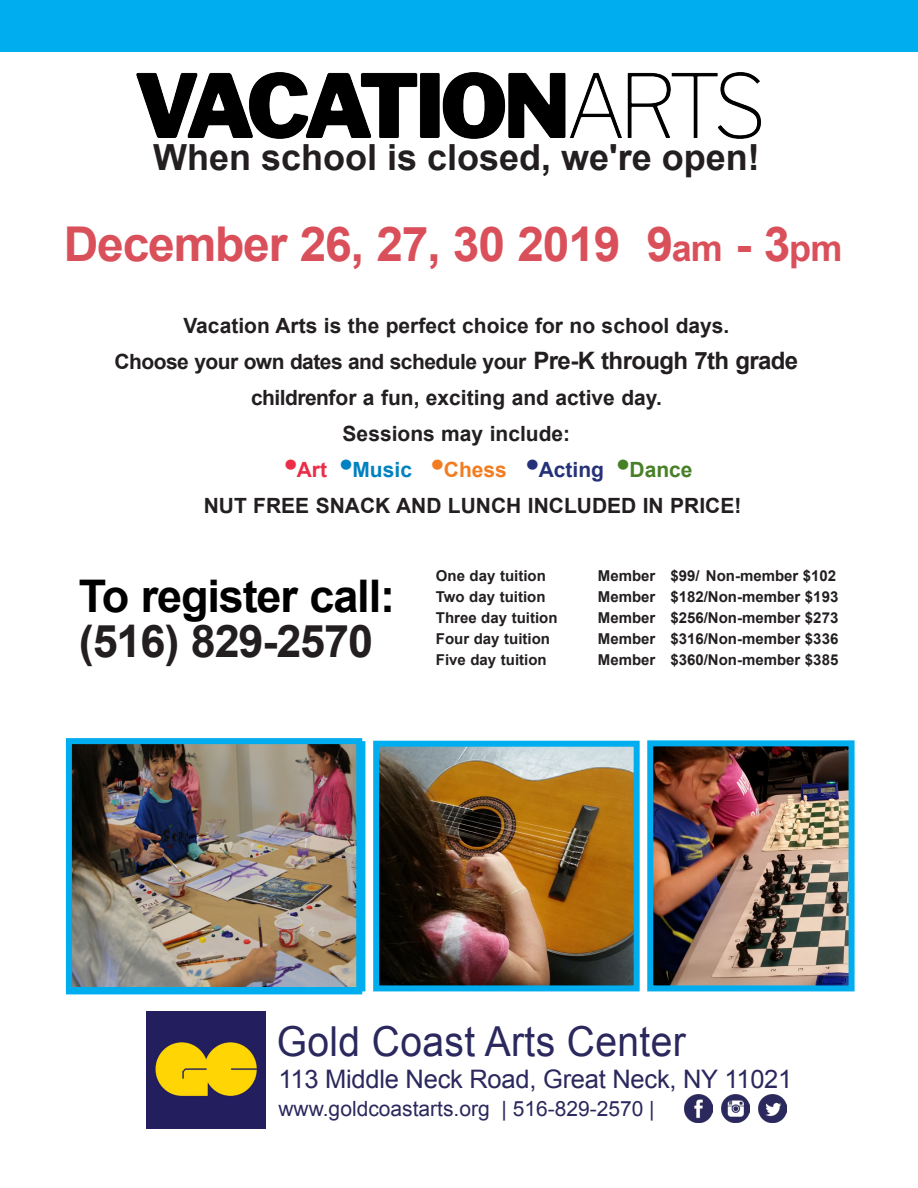
<style>
.page{position:relative;width:918px;height:1188px;background:#fff}
.page>*{position:absolute;margin:0;border:0;box-sizing:border-box;transform-origin:0 0}
.t1{font:700 48px "Arial";letter-spacing:-.025em;color:#d9505b}
.t2{font:700 45px/45px "Arial";letter-spacing:-.025em;color:#000}
.t3{font:41.4px "Arial";letter-spacing:.01em;color:#2b285d;scale:.94 1}
.BODY_2{font:700 36px "Arial";color:#231f20}
.t4{font:25.5px "Arial";letter-spacing:-.01em;color:#2b285d}
.t5{font:700 21px/36px "Arial";color:#231f20;text-align:center}
.t6{font:21px "Arial";color:#2b285d}
.t7{font:700 21px "Arial";color:#253279}
.t8{font:700 15px "Arial";color:#231f20}
.s1{font-size:36px}
.s2{font-size:24px}
.s3{font-size:36px;color:#ea2e49}
.s4{color:#ea2e49}
.s5{font-size:36px;color:#0082c0}
.s6{color:#0082c0}
.s7{font-size:36px;color:#f47c20}
.s8{color:#f47c20}
.s9{font-size:36px;color:#488028}
.s10{color:#488028}
.s11{color:#231f20}
</style>
<div class="page">
<img style="left:147px;top:1011px;width:118px;height:117px">
<img style="left:685px;top:1095px;width:27px;height:27px">
<img style="left:722px;top:1095px;width:27px;height:27px">
<img style="left:759px;top:1095px;width:27px;height:27px">
<img style="left:654px;top:747px;width:194px;height:237px">
<div style="left:647px;top:740px;width:208px;height:251px;border:6px solid #00aeef"></div>
<img style="left:380px;top:748px;width:253px;height:236px">
<div style="left:373px;top:741px;width:267px;height:250px;border:6px solid #00aeef"></div>
<img style="left:136px;top:72px;width:625px;height:67px">
<div style="left:0;top:0;width:918px;height:52px;background:#00aeef"></div>
<img style="left:73px;top:745px;width:282px;height:242px">
<div style="left:66px;top:738px;width:296px;height:256px;border:6px solid #00aeef"></div>
<p class="BODY_2" style="left:153px;top:133px;width:608px">When school is closed, we're open!</p>
<p class="t1" style="left:64px;top:212px;width:780px">December 26, 27, 30 2019 9<span class="s1">am</span> - 3<span class="s1">pm</span></p>
<p class="t5" style="left:115px;top:308px;width:685px">Vacation Arts is the perfect choice for no school days.<br>Choose your own dates and schedule your <span class="s2">Pre-K through 7th grade </span>childrenfor a fun, exciting and active day.</p>
<p class="t5" style="left:343px;top:416px;width:229px">Sessions may include:</p>
<p class="t7" style="left:284px;top:456px;width:410px"><span class="s3">•</span><span class="s4">Art</span> <span class="s5">•</span><span class="s6">Music</span> <span class="s7">•</span><span class="s8">Chess</span> <span class="s1">•</span>Acting <span class="s9">•</span><span class="s10">Dance</span></p>
<p class="t5" style="left:204px;top:488px;width:539px">NUT FREE SNACK AND LUNCH INCLUDED IN PRICE!</p>
<p class="t2" style="left:79px;top:575px;width:318px">To register call: <span class="s11">(516) 829-2570</span></p>
<p class="t8" style="left:436px;top:566px;width:112px">One day tuition</p>
<p class="t8" style="left:598px;top:566px;width:240px">Member $99/ Non-member $102</p>
<p class="t8" style="left:436px;top:587px;width:111px">Two day tuition</p>
<p class="t8" style="left:598px;top:587px;width:242px">Member $182/Non-member $193</p>
<p class="t8" style="left:436px;top:608px;width:123px">Three day tuition</p>
<p class="t8" style="left:598px;top:608px;width:242px">Member $256/Non-member $273</p>
<p class="t8" style="left:436px;top:629px;width:116px">Four day tuition</p>
<p class="t8" style="left:598px;top:629px;width:242px">Member $316/Non-member $336</p>
<p class="t8" style="left:436px;top:650px;width:112px">Five day tuition</p>
<p class="t8" style="left:598px;top:650px;width:242px">Member $360/Non-member $385</p>
<p class="t3" style="left:277px;top:1014px;width:437px">Gold Coast Arts Center</p>
<p class="t4" style="left:278px;top:1063px;width:515px">113 Middle Neck Road, Great Neck, NY 11021</p>
<p class="t6" style="left:278px;top:1095px;width:378px">www.goldcoastarts.org | 516-829-2570 |</p>
</div>
